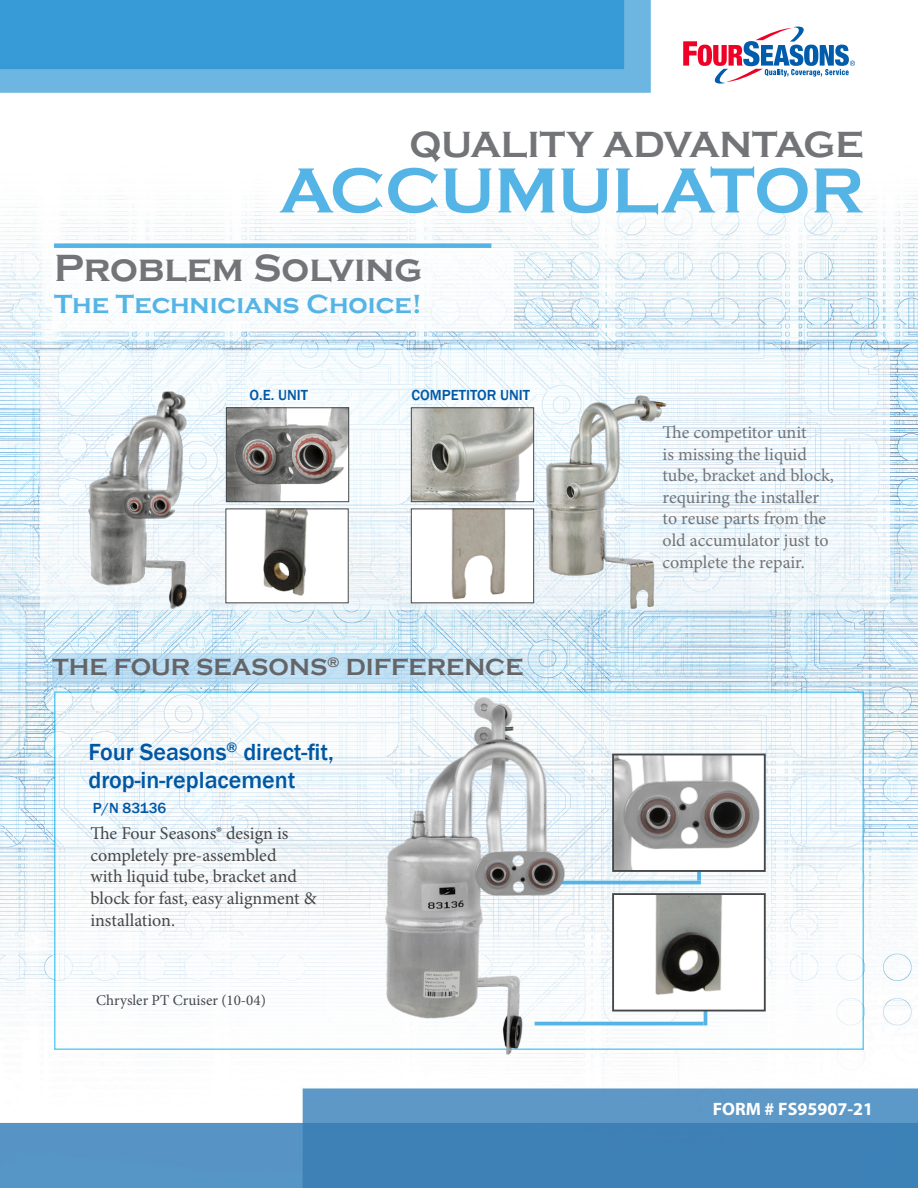
<style>
.page{position:relative;width:918px;height:1188px;background:#fff}
.page>*{position:absolute;margin:0;border:0;box-sizing:border-box;transform-origin:0 0}
.t1{font:700 66px "Copperplate Gothic";color:#54b4e5}
.t2{font:700 39px "Copperplate Gothic";color:#727477}
.t3{font:700 37.5px "Copperplate Gothic";color:#727477}
.t4{font:700 27px "Copperplate Gothic";color:#54b4e5}
.t5{font:500 24px/28.8px "Franklin Gothic";color:#0057a4}
.t6{font:700 24px "Copperplate Gothic";color:#656568}
.t7{font:18px/21.6px "Minion Pro";color:#727477}
.t8{font:18px/21.6px "Minion Pro";color:#454647}
.t9{font:700 18px "Myriad Pro";color:#fff}
.t10{font:500 15px "Franklin Gothic";color:#0057a4}
.t11{font:15px "Minion Pro";color:#454647}
</style>
<div class="page">
<img style="left:0;top:0;width:918px;height:1188px">
<div style="left:52px;top:248px;width:462px;height:82px;background:#fff"></div>
<svg style="left:52px;top:653px;width:492px;height:31px;background:#bedef2"></svg>
<svg style="left:54px;top:691px;width:810px;height:359px"></svg>
<svg style="left:683px;top:27px;width:172px;height:57px"></svg>
<div style="left:54px;top:243px;width:437px;height:5px;background:#54b4e5"></div>
<svg style="left:40px;top:350px;width:850px;height:259px;fill:#f2f9fb"></svg>
<hr style="left:704px;top:1000px;width:3px;height:25px;background:#54b4e5">
<hr style="left:535px;top:1022px;width:169px;height:3px;background:#54b4e5">
<img style="left:69px;top:392px;width:135px;height:227px">
<img style="left:544px;top:390px;width:124px;height:222px">
<img style="left:228px;top:409px;width:119px;height:91px">
<div style="left:226px;top:407px;width:123px;height:95px;border:1px solid #454647"></div>
<img style="left:413px;top:409px;width:119px;height:91px">
<div style="left:411px;top:407px;width:123px;height:95px;border:1px solid #454647"></div>
<img style="left:228px;top:511px;width:119px;height:90px">
<img style="left:413px;top:511px;width:119px;height:90px">
<div style="left:411px;top:509px;width:123px;height:94px;border:1px solid #454647"></div>
<div style="left:613px;top:894px;width:152px;height:117px;background:#fff"></div>
<img style="left:655px;top:896px;width:67px;height:99px">
<div style="left:612px;top:893px;width:154px;height:118px;border:2px solid #454647"></div>
<hr style="left:551px;top:881px;width:150px;height:3px;background:#54b4e5">
<svg style="left:697px;top:872px;width:4px;height:9px"></svg>
<img style="left:615px;top:757px;width:148px;height:112px">
<div style="left:612px;top:754px;width:154px;height:118px;border:2px solid #454647"></div>
<img style="left:368px;top:694px;width:205px;height:369px">
<p class="t3" style="left:409px;top:124px;width:456px">QUALITY ADVANTAGE</p>
<p class="t1" style="left:280px;top:154px;width:586px">ACCUMULATOR</p>
<p class="t2" style="left:54px;top:246px;width:370px">Problem Solving</p>
<p class="t4" style="left:54px;top:289px;width:370px">The Technicians Choice!</p>
<p class="t10" style="left:249px;top:386px;width:60px">O.E. UNIT</p>
<p class="t10" style="left:412px;top:386px;width:120px">COMPETITOR UNIT</p>
<p class="t6" style="left:53px;top:654px;width:473px">THE FOUR SEASONS<sup>®</sup> DIFFERENCE</p>
<p class="t5" style="left:88px;top:737px;width:247px">Four Seasons<sup>®</sup> direct-fit, drop-in-replacement</p>
<p class="t10" style="left:93px;top:798px;width:75px">P/N 83136</p>
<p class="t8" style="left:90px;top:823px;width:228px">The Four Seasons® design is completely pre-assembled<br>with liquid tube, bracket and block for fast, easy alignment &amp; installation.</p>
<p class="t11" style="left:96px;top:990px;width:171px">Chrysler PT Cruiser (10-04)</p>
<p class="t7" style="left:663px;top:422px;width:173px">The competitor unit<br>is missing the liquid tube, bracket and block, requiring the installer to reuse parts from the old accumulator just to complete the repair.</p>
<p class="t9" style="left:713px;top:1097px;width:162px">FORM # FS95907-21</p>
</div>
